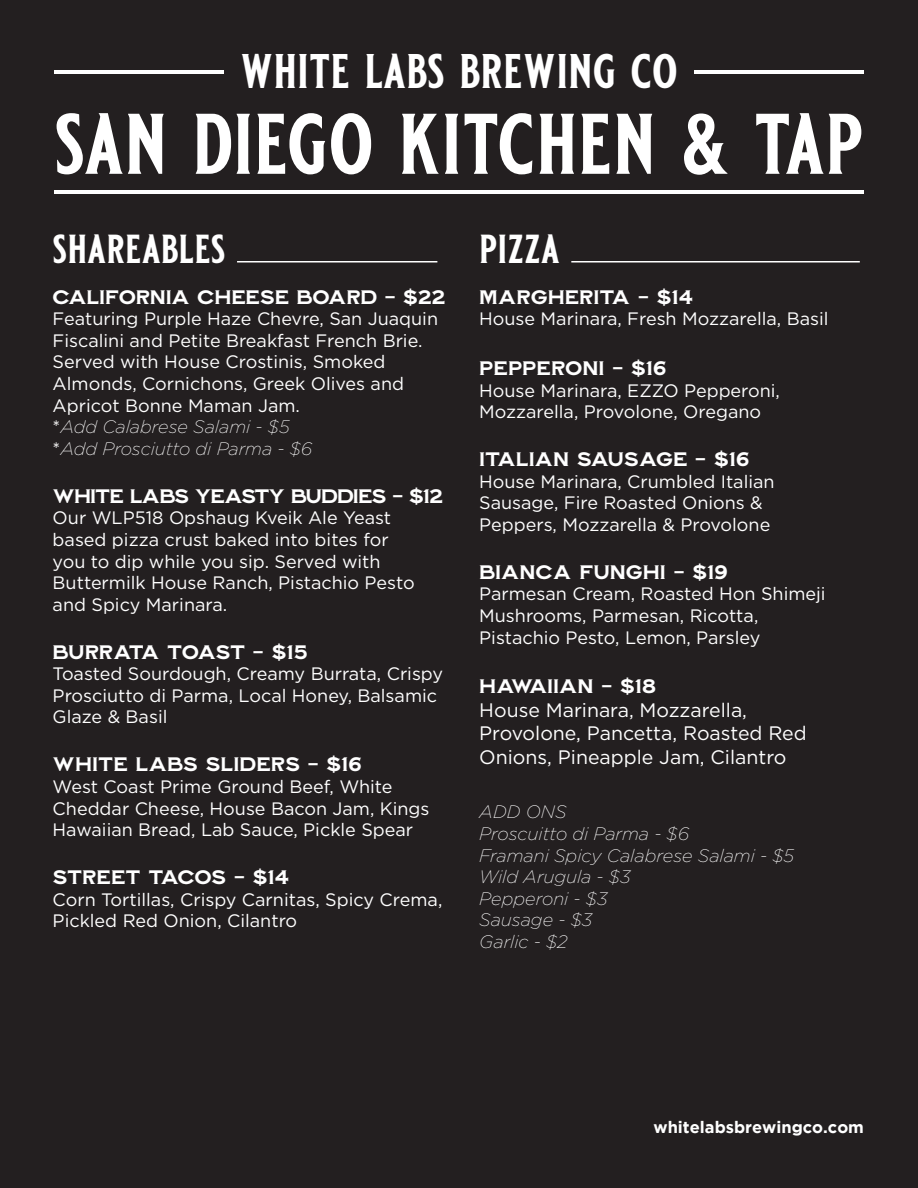
<style>
.page{position:relative;width:918px;height:1188px;background:#231f20}
.page>*{position:absolute;margin:0;border:0;box-sizing:border-box;transform-origin:0 0}
.t1{font:700 85.8px "Blackriver";color:#fff}
.t2{font:700 48.6px "Blackriver";color:#fff}
.t3{font:700 40.5px "Blackriver";color:#fff}
.t4{font:19.5px "Old Erika";letter-spacing:-.005em;color:#fff}
.t5{font:19.5px/23.4px "Gotham";color:#fff}
.t6{font:19.5px "Old Erika";letter-spacing:-.05em;color:#fff}
.t7{font:18px/21.6px "Gotham";color:#fff}
.t8{font:italic 200 18px/21.6px "Gotham";color:#fff}
.t9{font:700 16.5px "Gotham";color:#fff}
.s1{font-weight:200;font-style:italic}
.s2{font-family:"Old Erika"}
</style>
<div class="page">
<hr style="left:237px;top:261px;width:200px;height:1px;background:#fff">
<hr style="left:571px;top:261px;width:289px;height:1px;background:#fff">
<hr style="left:54px;top:190px;width:810px;height:3px;background:#fff">
<hr style="left:694px;top:71px;width:170px;height:3px;background:#fff">
<hr style="left:54px;top:71px;width:170px;height:3px;background:#fff">
<p class="t2" style="left:240px;top:33px;width:439px">WHITE LABS BREWING CO</p>
<p class="t1" style="left:54px;top:78px;width:811px">SAN DIEGO KITCHEN &amp; TAP</p>
<p class="t3" style="left:53px;top:217px;width:175px">SHAREABLES</p>
<p class="t3" style="left:479px;top:217px;width:82px">PIZZA</p>
<p class="t4" style="left:53px;top:284px;width:394px">CALIFORNIA CHEESE BOARD - $22</p>
<p class="t7" style="left:53px;top:308px;width:387px">Featuring Purple Haze Chevre, San Juaquin Fiscalini and Petite Breakfast French Brie.<br>Served with House Crostinis, Smoked Almonds, Cornichons, Greek Olives and Apricot Bonne Maman Jam.<br>*<span class="s1">Add Calabrese Salami - $5<br></span>*<span class="s1">Add Prosciutto di Parma - $6</span></p>
<p class="t6" style="left:53px;top:483px;width:392px">WHITE LABS YEASTY BUDDIES - $12</p>
<p class="t7" style="left:53px;top:507px;width:364px">Our WLP518 Opshaug Kveik Ale Yeast based pizza crust baked into bites for you to dip while you sip. Served with Buttermilk House Ranch, Pistachio Pesto and Spicy Marinara.</p>
<p class="t4" style="left:53px;top:639px;width:256px">BURRATA TOAST - $15</p>
<p class="t7" style="left:53px;top:663px;width:392px">Toasted Sourdough, Creamy Burrata, Crispy<br>Prosciutto di Parma, Local Honey, Balsamic<br>Glaze &amp; Basil</p>
<p class="t4" style="left:53px;top:752px;width:311px">WHITE LABS SLIDERS - $16</p>
<p class="t7" style="left:53px;top:775px;width:378px">West Coast Prime Ground Beef, White<br>Cheddar Cheese, House Bacon Jam, Kings<br>Hawaiian Bread, Lab Sauce, Pickle Spear</p>
<p class="t4" style="left:53px;top:864px;width:238px">STREET TACOS - $14</p>
<p class="t7" style="left:53px;top:888px;width:391px">Corn Tortillas, Crispy Carnitas, Spicy Crema,<br>Pickled Red Onion, Cilantro</p>
<p class="t4" style="left:479px;top:284px;width:215px">MARGHERITA - $14</p>
<p class="t7" style="left:479px;top:308px;width:351px">House Marinara, Fresh Mozzarella, Basil</p>
<p class="t4" style="left:479px;top:355px;width:189px">PEPPERONI - $16</p>
<p class="t7" style="left:479px;top:379px;width:302px">House Marinara, EZZO Pepperoni,<br>Mozzarella, Provolone, Oregano</p>
<p class="t4" style="left:479px;top:446px;width:272px">ITALIAN SAUSAGE - $16</p>
<p class="t7" style="left:479px;top:470px;width:297px">House Marinara, Crumbled Italian<br>Sausage, Fire Roasted Onions &amp;<br>Peppers, Mozzarella &amp; Provolone</p>
<p class="t4" style="left:479px;top:559px;width:250px">BIANCA FUNGHI - $19</p>
<p class="t7" style="left:479px;top:583px;width:348px">Parmesan Cream, Roasted Hon Shimeji<br>Mushrooms, Parmesan, Ricotta,<br>Pistachio Pesto, Lemon, Parsley</p>
<p class="t5" style="left:479px;top:674px;width:329px"><span class="s2">HAWAIIAN - $18<br></span>House Marinara, Mozzarella,<br>Provolone, Pancetta, Roasted Red<br>Onions, Pineapple Jam, Cilantro</p>
<p class="t8" style="left:479px;top:801px;width:316px">ADD ONS<br>Proscuitto di Parma - $6<br>Framani Spicy Calabrese Salami - $5<br>Wild Arugula - $3<br>Pepperoni - $3<br>Sausage - $3<br>Garlic - $2</p>
<p class="t9" style="left:653px;top:1117px;width:212px">whitelabsbrewingco.com</p>
</div>
